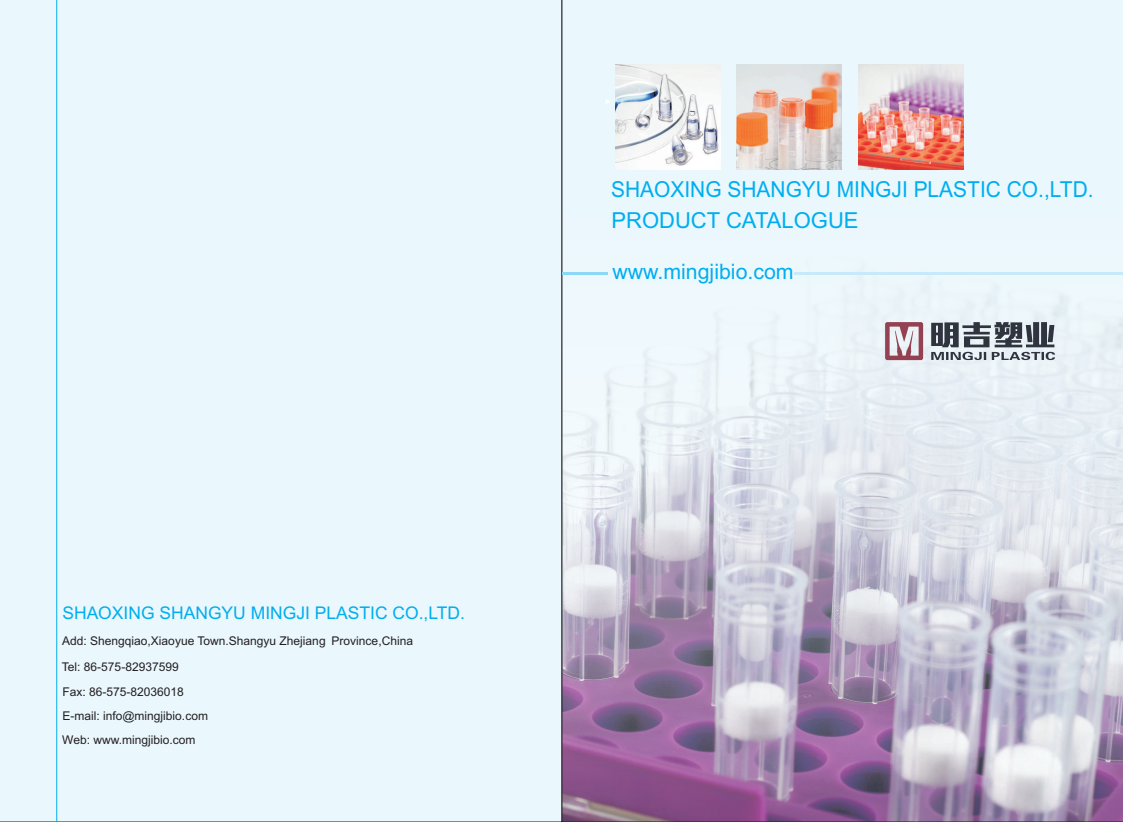
<style>
.page{position:relative;width:1123px;height:822px;background:#fff}
.page>*{position:absolute;margin:0;border:0;box-sizing:border-box;transform-origin:0 0}
.t1{font:22px/30.9px "Arial";color:#00aeef;scale:.95 1}
.t2{font:21.3px "Arial";color:#00aeef}
.t3{font:17.5px "Arial";color:#00aeef}
.t4{font:12px/24.2px "Arial";color:#231f20}
</style>
<div class="page">
<svg style="left:562px;top:0;width:560px;height:821px;background:#d4d3e1"></svg>
<div style="left:0;top:0;width:562px;height:821px;background:#eaf7fd"></div>
<hr style="left:56px;top:0;width:1px;height:821px;background:#00aeef">
<hr style="left:562px;top:272px;width:45px;height:2px;background:#8dd7f7">
<hr style="left:793px;top:272px;width:329px;height:2px;background:#c6eafa">
<svg style="left:884px;top:322px;width:38px;height:38px"></svg>
<svg style="left:930px;top:322px;width:124px;height:38px;background:#898f96"></svg>
<img style="left:615px;top:64px;width:105px;height:105px">
<img style="left:736px;top:64px;width:105px;height:105px">
<img style="left:857px;top:64px;width:105px;height:105px">
<svg style="left:605px;top:98px;width:5px;height:6px"></svg>
<h3 class="t3" style="left:62px;top:605px;width:404px">SHAOXING SHANGYU MINGJI PLASTIC CO.,LTD.</h3>
<p class="t4" style="left:62px;top:629px;width:265px">Add: Shengqiao,Xiaoyue Town.Shangyu Zhejiang</p>
<p class="t4" style="left:331px;top:629px;width:83px">Province,China</p>
<p class="t4" style="left:62px;top:655px;width:147px">Tel: 86-575-82937599<br>Fax: 86-575-82036018<br>E-mail: info@mingjibio.com</p>
<p class="t4" style="left:62px;top:728px;width:135px">Web: www.mingjibio.com</p>
<h1 class="t1" style="left:611px;top:176px;width:509px">SHAOXING SHANGYU MINGJI PLASTIC CO.,LTD.<br>PRODUCT CATALOGUE</h1>
<h2 class="t2" style="left:612px;top:263px;width:183px">www.mingjibio.com</h2>
</div>
